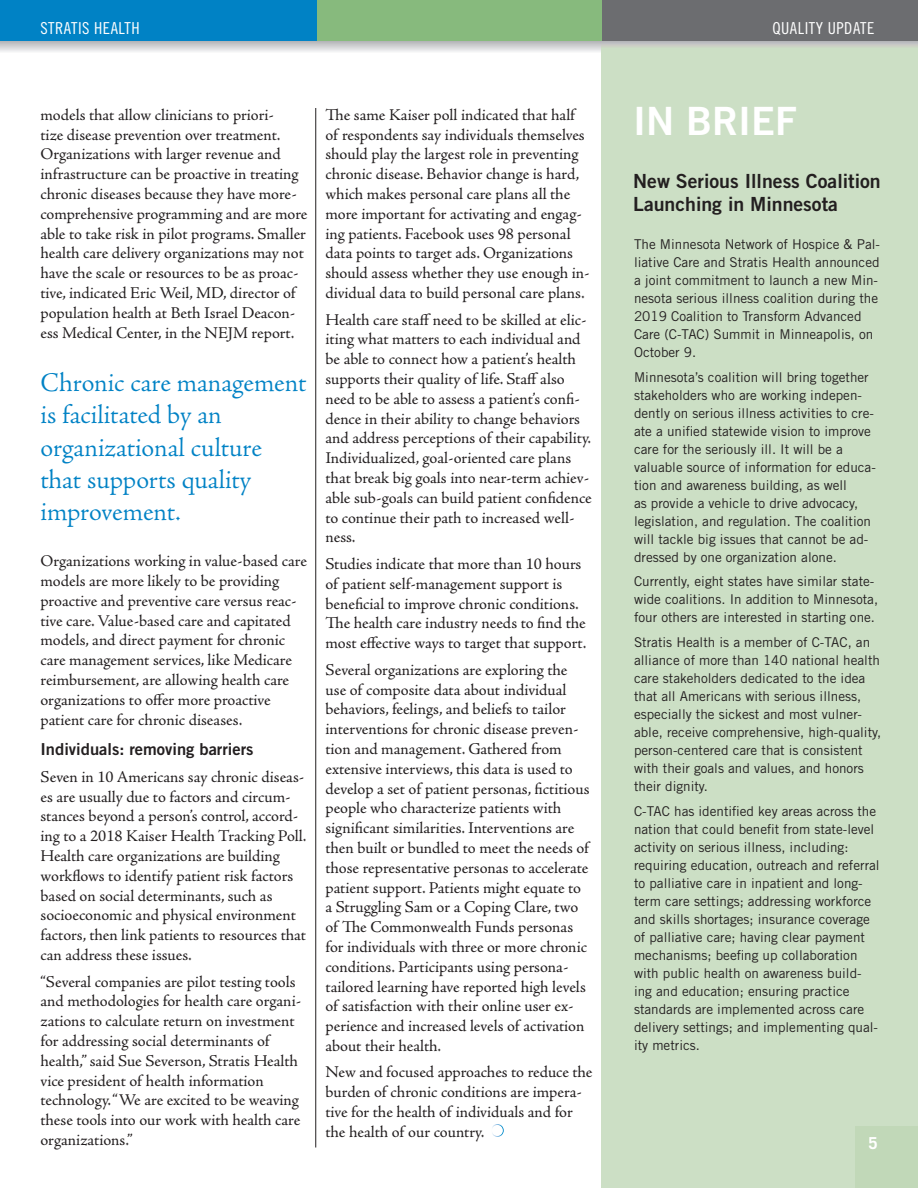
<style>
.page{position:relative;width:918px;height:1188px;background:#fff}
.page>*{position:absolute;margin:0;border:0;box-sizing:border-box;transform-origin:0 0}
.t1{font:39px "Trade Gothic LT Std Bd 2";color:#fff}
.PullQuote{font:300 27px/32.4px "Adobe Jenson Pro";color:#0082c5}
.Head_2_5{font:19.5px/23.4px "Trade Gothic LT Std Bd 2";color:#231f20}
.Head_3{font:16.5px/19.8px "Adobe Jenson Pro";letter-spacing:-.005em;color:#231f20}
.Body_text{font:16.5px/19.8px "Adobe Jenson Pro";letter-spacing:-.005em;color:#231f20}
.Head_3-2{font:16.5px "Trade Gothic LT Std Bd 2";color:#231f20}
.t2{font:16.5px "Trade Gothic LT Std Cn 18";letter-spacing:.03em;color:#fff}
.t3{font:700 16.5px "Trade Gothic LT Std";color:#fff}
.Body_text-sidebar{font:13.5px/18px "Trade Gothic LT Std";color:#231f20}
</style>
<div class="page">
<svg style="left:492px;top:1124px;width:12px;height:13px"></svg>
<hr style="left:315px;top:108px;width:1px;height:1040px;background:#231f20">
<div style="left:601px;top:40px;width:317px;height:1148px;background:#ccdfc5"></div>
<svg style="left:1px;top:40px;width:917px;height:12px"></svg>
<svg style="left:0;top:40px;width:1px;height:12px"></svg>
<div style="left:601px;top:0;width:317px;height:40px;background:#6c6d70"></div>
<div style="left:317px;top:0;width:284px;height:40px;background:#87ba7d"></div>
<div style="left:0;top:0;width:317px;height:40px;background:#0082c5"></div>
<div style="left:855px;top:1126px;width:63px;height:62px;background:#c1d8b8"></div>
<p class="t2" style="left:40px;top:19px;width:101px">STRATIS HEALTH</p>
<p class="t2" style="left:772px;top:19px;width:104px">QUALITY UPDATE</p>
<p class="Body_text" style="left:40px;top:105px;width:268px">models that allow clinicians to priori-<br>tize disease prevention over treatment.<br>Organizations with larger revenue and infrastructure can be proactive in treating chronic diseases because they have more&shy;comprehensive programming and are more able to take risk in pilot programs. Smaller health care delivery organizations may not have the scale or resources to be as proac&shy;tive, indicated Eric Weil, MD, director of population health at Beth Israel Deacon&shy;ess Medical Center, in the NEJM report.</p>
<p class="PullQuote" style="left:40px;top:367px;width:267px">Chronic care management is facilitated by an organizational culture that supports quality improvement.</p>
<p class="Body_text" style="left:40px;top:552px;width:268px">Organizations working in value-based care models are more likely to be providing proactive and preventive care versus reac&shy;tive care. Value-based care and capitated models, and direct payment for chronic care management services, like Medicare reimbursement, are allowing health care organizations to offer more proactive patient care for chronic diseases.</p>
<p class="Head_3-2" style="left:40px;top:739px;width:215px">Individuals: removing barriers</p>
<p class="Head_3" style="left:40px;top:767px;width:267px">Seven in 10 Americans say chronic diseas&shy;es are usually due to factors and circum&shy;stances beyond a person’s control, accord&shy;ing to a 2018 Kaiser Health Tracking Poll.<br>Health care organizations are building workflows to identify patient risk factors based on social determinants, such as socioeconomic and physical environment factors, then link patients to resources that can address these issues.</p>
<p class="Head_3" style="left:40px;top:972px;width:262px">“Several companies are pilot testing tools and methodologies for health care organi&shy;zations to calculate return on investment for addressing social determinants of health,” said Sue Severson, Stratis Health vice president of health information technology. “We are excited to be weaving these tools into our work with health care organizations.”</p>
<p class="Head_3" style="left:326px;top:105px;width:266px">The same Kaiser poll indicated that half of respondents say individuals themselves should play the largest role in preventing chronic disease. Behavior change is hard, which makes personal care plans all the more important for activating and engag&shy;ing patients. Facebook uses 98 personal data points to target ads. Organizations should assess whether they use enough in&shy;dividual data to build personal care plans.</p>
<p class="Head_3" style="left:326px;top:310px;width:268px">Health care staff need to be skilled at elic&shy;iting what matters to each individual and be able to connect how a patient’s health supports their quality of life. Staff also need to be able to assess a patient’s confi&shy;dence in their ability to change behaviors and address perceptions of their capability.<br>Individualized, goal-oriented care plans that break big goals into near-term achiev&shy;able sub-goals can build patient confidence to continue their path to increased well&shy;ness.</p>
<p class="Head_3" style="left:326px;top:554px;width:262px">Studies indicate that more than 10 hours of patient self-management support is beneficial to improve chronic conditions.<br>The health care industry needs to find the most effective ways to target that support.</p>
<p class="Head_3" style="left:326px;top:660px;width:266px">Several organizations are exploring the use of composite data about individual behaviors, feelings, and beliefs to tailor interventions for chronic disease preven&shy;tion and management. Gathered from extensive interviews, this data is used to develop a set of patient personas, fictitious people who characterize patients with significant similarities. Interventions are then built or bundled to meet the needs of those representative personas to accelerate patient support. Patients might equate to a Struggling Sam or a Coping Clare, two of The Commonwealth Funds personas for individuals with three or more chronic conditions. Participants using persona&shy;tailored learning have reported high levels of satisfaction with their online user ex&shy;perience and increased levels of activation about their health.</p>
<p class="Head_3" style="left:326px;top:1063px;width:268px">New and focused approaches to reduce the burden of chronic conditions are impera&shy;tive for the health of individuals and for the health of our country.</p>
<p class="t1" style="left:633px;top:97px;width:165px">IN BRIEF</p>
<p class="Head_2_5" style="left:633px;top:169px;width:249px">New Serious Illness Coalition<br>Launching in Minnesota</p>
<p class="Body_text-sidebar" style="left:634px;top:235px;width:247px">The Minnesota Network of Hospice &amp; Pal&shy;liative Care and Stratis Health announced a joint commitment to launch a new Min&shy;nesota serious illness coalition during the 2019 Coalition to Transform Advanced Care (C-TAC) Summit in Minneapolis, on October 9.</p>
<p class="Body_text-sidebar" style="left:634px;top:368px;width:243px">Minnesota’s coalition will bring together stakeholders who are working indepen&shy;dently on serious illness activities to cre&shy;ate a unified statewide vision to improve care for the seriously ill. It will be a valuable source of information for educa&shy;tion and awareness building, as well<br>as provide a vehicle to drive advocacy, legislation, and regulation. The coalition will tackle big issues that cannot be ad&shy;dressed by one organization alone.</p>
<p class="Body_text-sidebar" style="left:634px;top:572px;width:246px">Currently, eight states have similar state&shy;wide coalitions. In addition to Minnesota, four others are interested in starting one.</p>
<p class="Body_text-sidebar" style="left:634px;top:633px;width:249px">Stratis Health is a member of C-TAC, an alliance of more than 140 national health care stakeholders dedicated to the idea that all Americans with serious illness, especially the sickest and most vulner&shy;able, receive comprehensive, high-quality, person-centered care that is consistent with their goals and values, and honors their dignity.</p>
<p class="Body_text-sidebar" style="left:634px;top:802px;width:247px">C-TAC has identified key areas across the nation that could benefit from state-level activity on serious illness, including: requiring education, outreach and referral to palliative care in inpatient and long&shy;term care settings; addressing workforce and skills shortages; insurance coverage of palliative care; having clear payment mechanisms; beefing up collaboration with public health on awareness build&shy;ing and education; ensuring practice standards are implemented across care delivery settings; and implementing qual&shy;ity metrics.</p>
<p class="t3" style="left:868px;top:1133px;width:11px">5</p>
</div>
